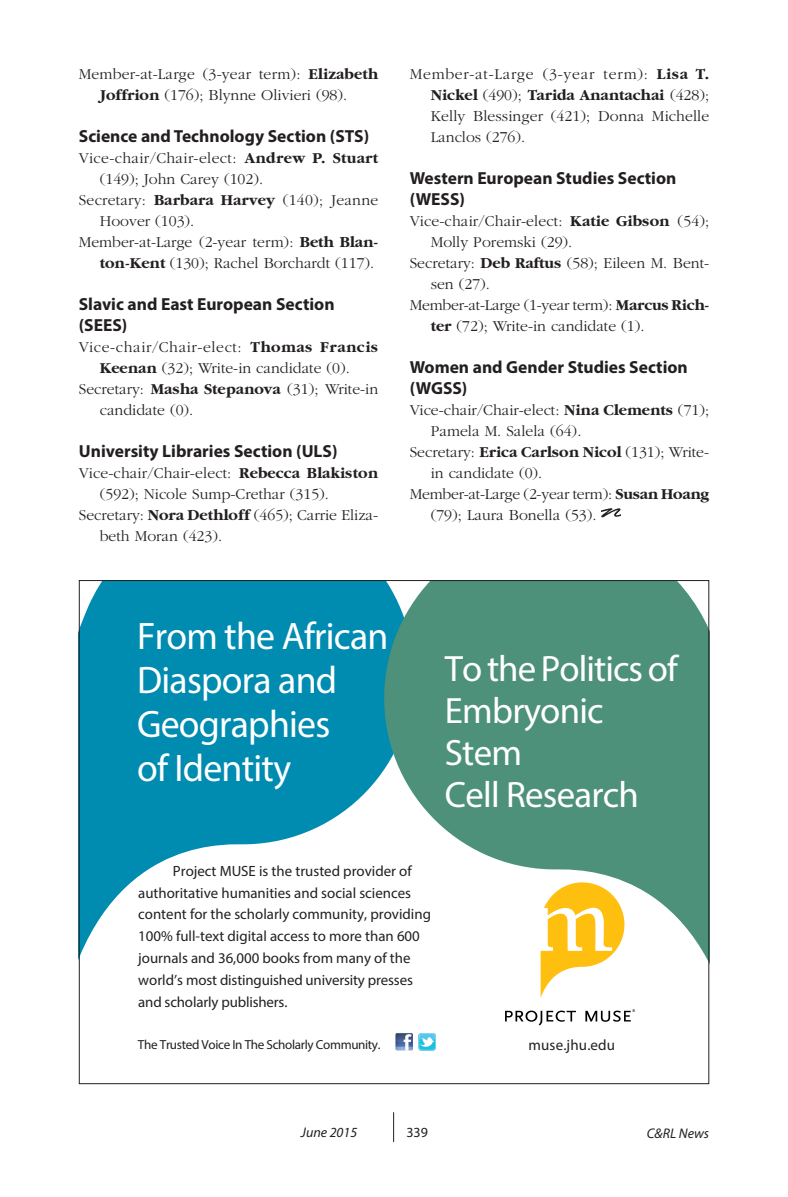
<style>
.page{position:relative;width:788px;height:1197px;background:#fff}
.page>*{position:absolute;margin:0;border:0;box-sizing:border-box;transform-origin:0 0}
.t1{font:38.5px/43.8px "Myriad Pro";letter-spacing:-.02em;color:#fff}
.t2{font:36.75px/42px "Myriad Pro";letter-spacing:-.02em;color:#fff}
.t3{font:700 17.5px/21px "Myriad Pro";color:#231f20}
.t4{font:300 15.75px/21px "Garamond";color:#231f20}
.t5{font:300 15.75px "Garamond";letter-spacing:.025em;color:#231f20}
.t6{font:300 15.75px "Garamond";letter-spacing:.04em;color:#231f20}
.t7{font:15.05px "Myriad Pro";letter-spacing:.01em;color:#231f20}
.t8{font:14.88px/21.9px "Myriad Pro";color:#231f20}
.t9{font:italic 14px "Myriad Pro";color:#231f20}
.t10{font:14px "Myriad Pro";color:#231f20}
.t11{font:13.12px "Myriad Pro";letter-spacing:-.025em;color:#231f20}
.s1{font-weight:700}
</style>
<div class="page">
<hr style="left:393px;top:1112px;width:1px;height:30px;background:#231f20">
<img style="left:601px;top:508px;width:19px;height:10px">
<svg style="left:81px;top:582px;width:301px;height:371px;fill:#008bb1"></svg>
<svg style="left:382px;top:582px;width:325px;height:377px;fill:#4e917b"></svg>
<svg style="left:540px;top:882px;width:85px;height:116px"></svg>
<svg style="left:505px;top:1011px;width:71px;height:14px"></svg>
<svg style="left:585px;top:1009px;width:50px;height:13px"></svg>
<img style="left:395px;top:1033px;width:18px;height:17px">
<svg style="left:418px;top:1033px;width:18px;height:18px"></svg>
<svg style="left:418px;top:1033px;width:18px;height:17px"></svg>
<p class="t4" style="left:100px;top:64px;width:280px;text-indent:-21px">Member-at-Large (3-year term): <span class="s1">Elizabeth<br>Joffrion</span> (176); Blynne Olivieri (98).</p>
<p class="t3" style="left:79px;top:125px;width:292px">Science and Technology Section (STS)</p>
<p class="t5" style="left:79px;top:149px;width:301px">Vice-chair/Chair-elect: <span class="s1">Andrew P. Stuart</span></p>
<p class="t4" style="left:100px;top:169px;width:165px">(149); John Carey (102).</p>
<p class="t4" style="left:79px;top:190px;width:301px">Secretary: <span class="s1">Barbara Harvey</span> (140); Jeanne</p>
<p class="t4" style="left:100px;top:211px;width:96px">Hoover (103).</p>
<p class="t4" style="left:79px;top:232px;width:301px">Member-at-Large (2-year term): <span class="s1">Beth Blan-</span></p>
<p class="t4" style="left:100px;top:253px;width:276px"><span class="s1">ton-Kent</span> (130); Rachel Borchardt (117).</p>
<p class="t3" style="left:79px;top:293px;width:257px">Slavic and East European Section (SEES)</p>
<p class="t6" style="left:79px;top:338px;width:301px">Vice-chair/Chair-elect: <span class="s1">Thomas Francis</span></p>
<p class="t4" style="left:100px;top:358px;width:251px"><span class="s1">Keenan</span> (32); Write-in candidate (0).</p>
<p class="t4" style="left:79px;top:379px;width:301px">Secretary: <span class="s1">Masha Stepanova</span> (31); Write-in</p>
<p class="t4" style="left:100px;top:400px;width:95px">candidate (0).</p>
<p class="t3" style="left:79px;top:440px;width:260px">University Libraries Section (ULS)</p>
<p class="t4" style="left:79px;top:463px;width:301px">Vice-chair/Chair-elect: <span class="s1">Rebecca Blakiston</span></p>
<p class="t4" style="left:100px;top:484px;width:231px">(592); Nicole Sump-Crethar (315).</p>
<p class="t4" style="left:79px;top:505px;width:301px">Secretary: <span class="s1">Nora Dethloff</span> (465); Carrie Eliza-</p>
<p class="t4" style="left:100px;top:526px;width:124px">beth Moran (423).</p>
<p class="t4" style="left:430px;top:64px;width:280px;text-align:justify;text-indent:-21px">Member-at-Large (3-year term): <span class="s1">Lisa T.<br>Nickel</span> (490); <span class="s1">Tarida Anantachai</span> (428); Kelly Blessinger (421); Donna Michelle Lanclos (276).</p>
<p class="t3" style="left:410px;top:167px;width:268px">Western European Studies Section (WESS)</p>
<p class="t4" style="left:410px;top:211px;width:301px">Vice-chair/Chair-elect: <span class="s1">Katie Gibson</span> (54);</p>
<p class="t4" style="left:430px;top:232px;width:143px">Molly Poremski (29).</p>
<p class="t4" style="left:410px;top:253px;width:301px">Secretary: <span class="s1">Deb Raftus</span> (58); Eileen M. Bent-</p>
<p class="t4" style="left:430px;top:274px;width:61px">sen (27).</p>
<p class="t4" style="left:410px;top:295px;width:301px">Member-at-Large (1-year term): <span class="s1">Marcus Rich-</span></p>
<p class="t4" style="left:430px;top:316px;width:215px"><span class="s1">ter</span> (72); Write-in candidate (1).</p>
<p class="t3" style="left:410px;top:356px;width:279px">Women and Gender Studies Section (WGSS)</p>
<p class="t4" style="left:410px;top:400px;width:301px">Vice-chair/Chair-elect: <span class="s1">Nina Clements</span> (71);</p>
<p class="t4" style="left:430px;top:421px;width:152px">Pamela M. Salela (64).</p>
<p class="t4" style="left:410px;top:442px;width:301px">Secretary: <span class="s1">Erica Carlson Nicol</span> (131); Write-</p>
<p class="t4" style="left:430px;top:463px;width:113px">in candidate (0).</p>
<p class="t4" style="left:410px;top:484px;width:301px">Member-at-Large (2-year term): <span class="s1">Susan Hoang</span></p>
<p class="t4" style="left:430px;top:505px;width:167px">(79); Laura Bonella (53).</p>
<h1 class="t1" style="left:137px;top:614px;width:253px">From the African<br>Diaspora and<br>Geographies<br>of Identity</h1>
<h2 class="t2" style="left:445px;top:648px;width:234px">To the Politics of<br>Embryonic<br>Stem<br>Cell Research</h2>
<p class="t8" style="left:138px;top:860px;width:294px;text-indent:35px">Project MUSE is the trusted provider of authoritative humanities and social sciences content for the scholarly community, providing 100% full-text digital access to more than 600 journals and 36,000 books from many of the world’s most distinguished university presses and scholarly publishers.</p>
<p class="t11" style="left:138px;top:1037px;width:244px">The Trusted Voice In The Scholarly Community.</p>
<p class="t7" style="left:528px;top:1036px;width:88px">muse.jhu.edu</p>
<p class="t9" style="left:301px;top:1124px;width:58px">June 2015</p>
<p class="t10" style="left:406px;top:1124px;width:23px">339</p>
<p class="t9" style="left:646px;top:1124px;width:64px">C&amp;RL News</p>
</div>
